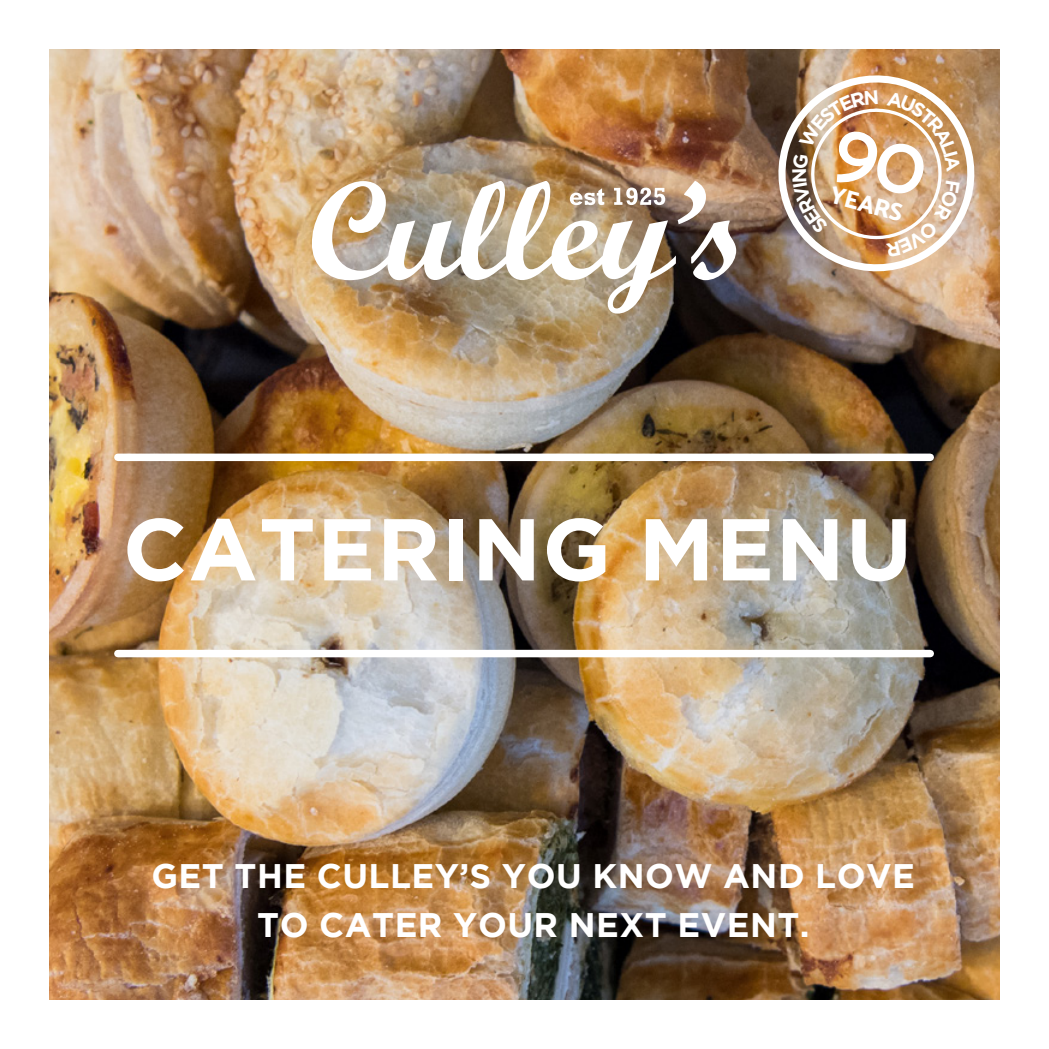
<style>
.page{position:relative;width:1049px;height:1049px;background:#fff}
.page>*{position:absolute;margin:0;border:0;box-sizing:border-box;transform-origin:0 0}
.t1{font:700 87.5px "Gotham";letter-spacing:.015em;color:#fff}
.t2{font:700 34px/48.5px "Gotham";letter-spacing:.015em;color:#fff;text-align:center}
.t3{font:800 24.5px "Catamaran";color:#fff}
</style>
<div class="page">
<img style="left:50px;top:50px;width:949px;height:949px">
<img style="left:312px;top:181px;width:424px;height:133px">
<svg style="left:570px;top:188px;width:95px;height:17px"></svg>
<div style="left:118px;top:650px;width:812px;height:7px;background:#fff"></div>
<div style="left:118px;top:454px;width:812px;height:7px;background:#fff"></div>
<img style="left:771px;top:68px;width:210px;height:210px">
<img style="left:792px;top:90px;width:169px;height:167px">
<p class="t3" style="left:834px;top:180px;width:76px;rotate:15deg">YEARS</p>
<p class="t1" style="left:123px;top:499px;width:791px">CATERING MENU</p>
<p class="t2" style="left:151px;top:851px;width:765px">GET THE CULLEY’S YOU KNOW AND LOVE<br>TO CATER YOUR NEXT EVENT.</p>
</div>
